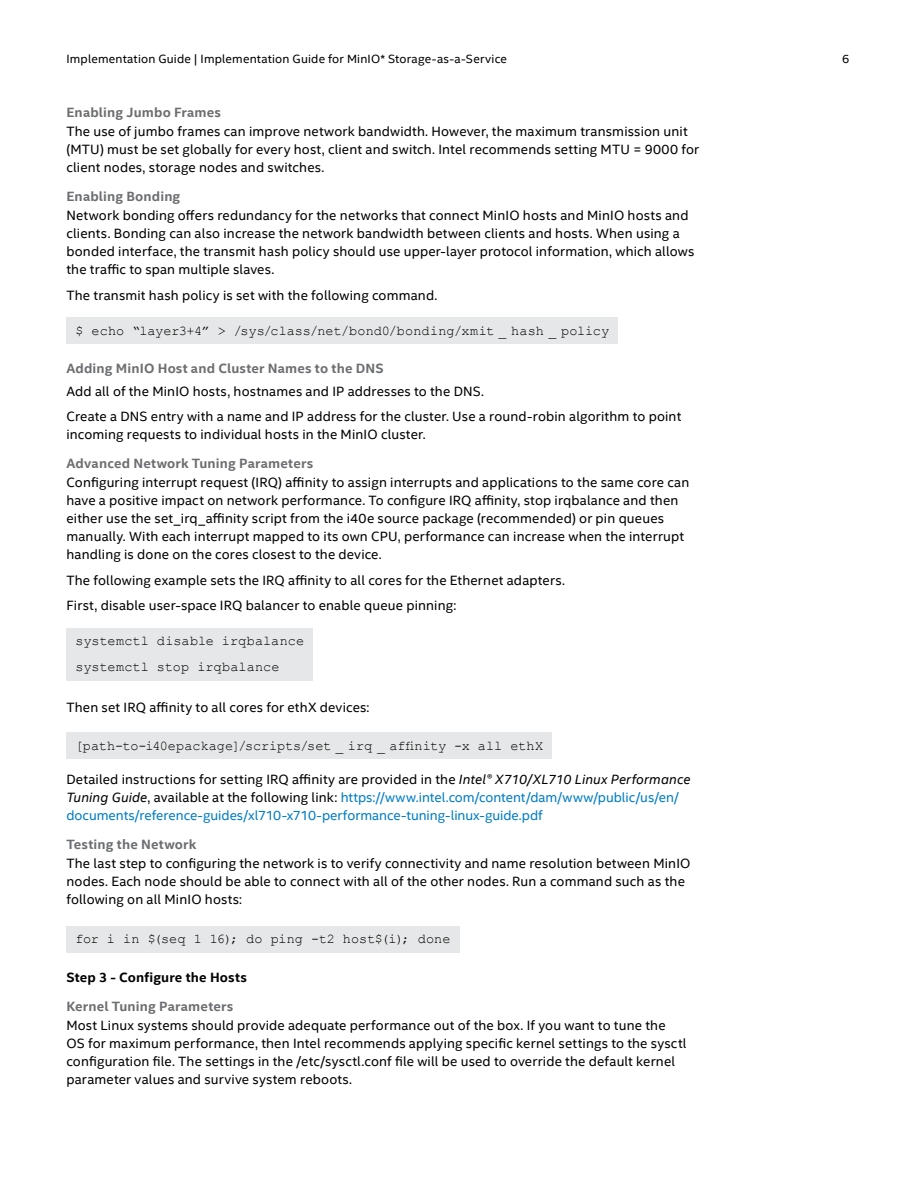
<style>
.page{position:relative;width:918px;height:1188px;background:#fff}
.page>*{position:absolute;margin:0;border:0;box-sizing:border-box;transform-origin:0 0}
.t1{font:13.5px/18px "Intel Clear";letter-spacing:.01em;color:#000}
.t2{font:13.5px/18px "Intel Clear";color:#007dc5}
.t3{font:13.5px/25.5px "Courier New";letter-spacing:.005em;color:#000}
.t4{font:700 13.5px "Intel Clear";letter-spacing:.015em;color:#6d6e71}
.t5{font:700 13.5px "Intel Clear";letter-spacing:.015em;color:#000}
.t6{font:12px "Intel Clear";letter-spacing:.015em;color:#000}
.s1{color:#000}
.s2{font-style:italic;color:#000}
</style>
<div class="page">
<div style="left:66px;top:318px;width:552px;height:26px;background:#e6e7e8"></div>
<div style="left:66px;top:628px;width:247px;height:53px;background:#e6e7e8"></div>
<div style="left:66px;top:733px;width:486px;height:26px;background:#e6e7e8"></div>
<div style="left:66px;top:926px;width:394px;height:26px;background:#e6e7e8"></div>
<p class="t6" style="left:66px;top:51px;width:442px">Implementation Guide | Implementation Guide for MinIO* Storage-as-a-Service</p>
<p class="t6" style="left:842px;top:51px;width:9px">6</p>
<p class="t4" style="left:66px;top:103px;width:156px">Enabling Jumbo Frames</p>
<p class="t1" style="left:66px;top:122px;width:634px">The use of jumbo frames can improve network bandwidth. However, the maximum transmission unit (MTU) must be set globally for every host, client and switch. Intel recommends setting MTU = 9000 for client nodes, storage nodes and switches.</p>
<p class="t4" style="left:66px;top:187px;width:115px">Enabling Bonding</p>
<p class="t1" style="left:66px;top:206px;width:629px">Network bonding offers redundancy for the networks that connect MinIO hosts and MinIO hosts and clients. Bonding can also increase the network bandwidth between clients and hosts. When using a bonded interface, the transmit hash policy should use upper-layer protocol information, which allows the traffic to span multiple slaves.</p>
<p class="t1" style="left:66px;top:286px;width:373px">The transmit hash policy is set with the following command.</p>
<p class="t3" style="left:75px;top:318px;width:535px">$ echo “layer3+4” &gt; /sys/class/net/bond0/bonding/xmit _ hash _ policy</p>
<p class="t4" style="left:66px;top:359px;width:319px">Adding MinIO Host and Cluster Names to the DNS</p>
<p class="t1" style="left:66px;top:378px;width:616px;line-height:25.5px">Add all of the MinIO hosts, hostnames and IP addresses to the DNS.<br>Create a DNS entry with a name and IP address for the cluster. Use a round-robin algorithm to point</p>
<p class="t1" style="left:66px;top:425px;width:361px">incoming requests to individual hosts in the MinIO cluster.</p>
<p class="t4" style="left:66px;top:454px;width:248px">Advanced Network Tuning Parameters</p>
<p class="t1" style="left:66px;top:473px;width:625px">Configuring interrupt request (IRQ) affinity to assign interrupts and applications to the same core can have a positive impact on network performance. To configure IRQ affinity, stop irqbalance and then either use the set_irq_affinity script from the i40e source package (recommended) or pin queues manually. With each interrupt mapped to its own CPU, performance can increase when the interrupt handling is done on the cores closest to the device.</p>
<p class="t1" style="left:66px;top:567px;width:500px;line-height:25.5px">The following example sets the IRQ affinity to all cores for the Ethernet adapters.<br>First, disable user-space IRQ balancer to enable queue pinning:</p>
<p class="t3" style="left:75px;top:628px;width:230px">systemctl disable irqbalance systemctl stop irqbalance</p>
<p class="t1" style="left:66px;top:698px;width:305px">Then set IRQ affinity to all cores for ethX devices:</p>
<p class="t3" style="left:75px;top:733px;width:469px">[path-to-i40epackage]/scripts/set _ irq _ affinity -x all ethX</p>
<p class="t2" style="left:66px;top:770px;width:626px"><span class="s1">Detailed instructions for setting IRQ affinity are provided in the</span> <span class="s2">Intel® X710/XL710 Linux Performance<br>Tuning Guide</span><span class="s1">, available at the following link:</span> https://www.intel.com/content/dam/www/public/us/en/ documents/reference-guides/xl710-x710-performance-tuning-linux-guide.pdf</p>
<p class="t4" style="left:66px;top:835px;width:131px">Testing the Network</p>
<p class="t1" style="left:66px;top:854px;width:626px">The last step to configuring the network is to verify connectivity and name resolution between MinIO nodes. Each node should be able to connect with all of the other nodes. Run a command such as the following on all MinIO hosts:</p>
<p class="t3" style="left:75px;top:926px;width:377px">for i in $(seq 1 16); do ping -t2 host$(i); done</p>
<p class="t5" style="left:66px;top:968px;width:182px">Step 3 - Configure the Hosts</p>
<p class="t4" style="left:66px;top:997px;width:168px">Kernel Tuning Parameters</p>
<p class="t1" style="left:66px;top:1016px;width:622px">Most Linux systems should provide adequate performance out of the box. If you want to tune the OS for maximum performance, then Intel recommends applying specific kernel settings to the sysctl configuration file. The settings in the /etc/sysctl.conf file will be used to override the default kernel parameter values and survive system reboots.</p>
</div>
